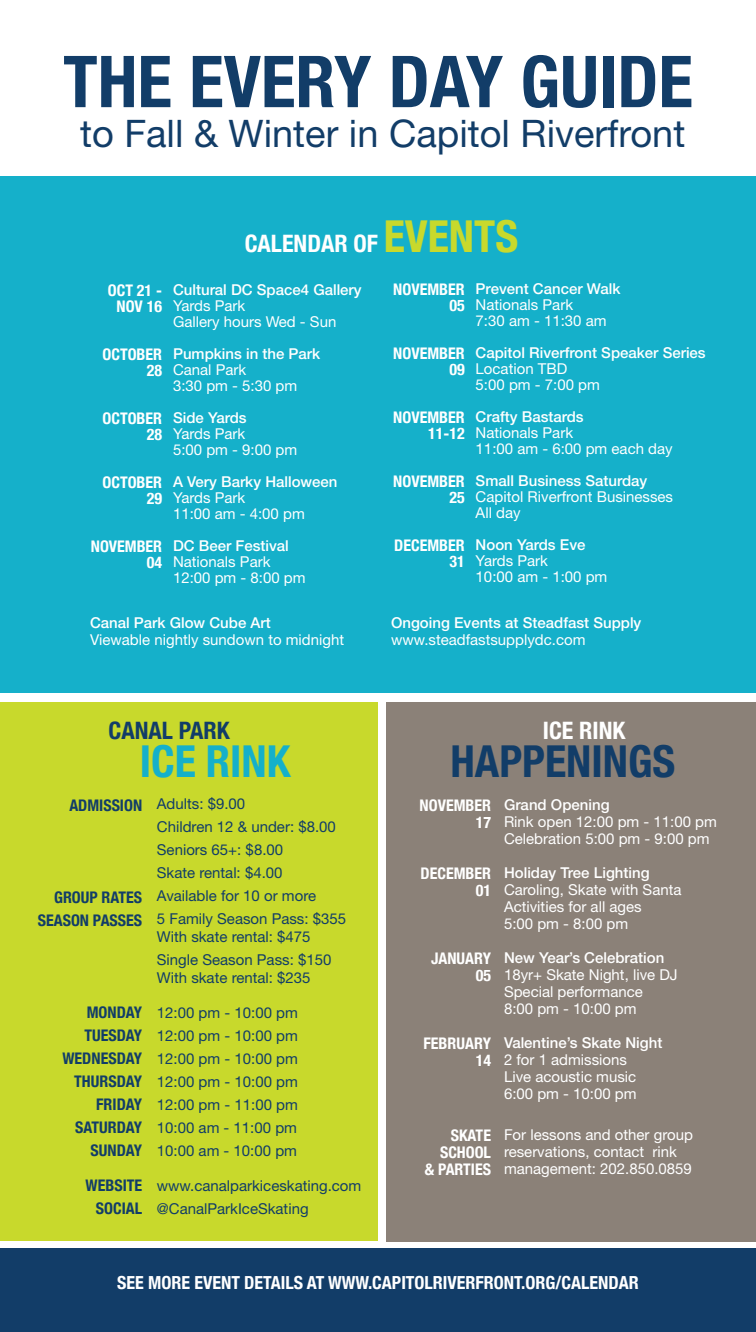
<style>
.page{position:relative;width:756px;height:1332px;background:#fff}
.page>*{position:absolute;margin:0;border:0;box-sizing:border-box;transform-origin:0 0}
.t1{font:700 condensed 71.8px "Helvetica Neue";color:#123d68}
.t2{font:700 condensed 44px "Helvetica Neue";color:#123d68}
.t3{font:700 condensed 44px "Helvetica Neue";color:#15b0ca}
.t4{font:38px "Helvetica Neue LT Std";color:#123d68}
.t5{font:700 condensed 24px "Helvetica Neue";color:#fff}
.t6{font:700 condensed 24px "Helvetica Neue";color:#123d68}
.t7{font:700 condensed 18px "Helvetica Neue";color:#fff}
.t8{font:700 condensed 16px/16px "Helvetica Neue";color:#fff;text-align:right}
.t9{font:700 condensed 16px/23px "Helvetica Neue";color:#123d68;text-align:right}
.t10{font:15px/16px "Helvetica Neue LT Std";color:#fff}
.t11{font:15px/23px "Helvetica Neue LT Std";color:#123d68}
.t12{font:500 15px "Helvetica Neue LT Std";color:#fff}
.s1{font-size:44px;color:#c8d92c}
</style>
<div class="page">
<div style="left:387px;top:702px;width:369px;height:540px;background:#8b8178"></div>
<div style="left:0;top:702px;width:378px;height:538px;background:#c8d92c"></div>
<div style="left:0;top:177px;width:756px;height:516px;background:#15b0ca"></div>
<div style="left:0;top:1249px;width:756px;height:83px;background:#123d68"></div>
<h1 class="t1" style="left:63px;top:22px;width:631px">THE EVERY DAY GUIDE</h1>
<h3 class="t4" style="left:80px;top:111px;width:607px">to Fall &amp; Winter in Capitol Riverfront</h3>
<h3 class="t5" style="left:245px;top:224px;width:275px">CALENDAR OF <span class="s1">EVENTS</span></h3>
<p class="t8" style="left:108px;top:282px;width:56px;text-align:center">OCT 21 -<br>NOV 16</p>
<p class="t8" style="left:103px;top:346px;width:61px">OCTOBER<br>28</p>
<p class="t8" style="left:103px;top:410px;width:61px">OCTOBER<br>28</p>
<p class="t8" style="left:103px;top:474px;width:61px">OCTOBER<br>29</p>
<p class="t8" style="left:91px;top:538px;width:73px">NOVEMBER<br>04</p>
<p class="t12" style="left:173px;top:281px;width:190px">Cultural DC Space4 Gallery</p>
<p class="t10" style="left:173px;top:298px;width:165px">Yards Park<br>Gallery hours Wed - Sun</p>
<p class="t12" style="left:173px;top:345px;width:149px">Pumpkins in the Park</p>
<p class="t10" style="left:173px;top:362px;width:126px">Canal Park<br>3:30 pm - 5:30 pm</p>
<p class="t12" style="left:173px;top:409px;width:75px">Side Yards</p>
<p class="t10" style="left:173px;top:426px;width:126px">Yards Park<br>5:00 pm - 9:00 pm</p>
<p class="t12" style="left:173px;top:473px;width:166px">A Very Barky Halloween</p>
<p class="t10" style="left:173px;top:490px;width:133px">Yards Park<br>11:00 am - 4:00 pm</p>
<p class="t12" style="left:173px;top:537px;width:117px">DC Beer Festival</p>
<p class="t10" style="left:173px;top:554px;width:134px">Nationals Park<br>12:00 pm - 8:00 pm</p>
<p class="t8" style="left:393px;top:280px;width:73px">NOVEMBER<br>05</p>
<p class="t8" style="left:393px;top:344px;width:73px">NOVEMBER<br>09</p>
<p class="t8" style="left:393px;top:408px;width:73px">NOVEMBER<br>11-12</p>
<p class="t8" style="left:393px;top:472px;width:73px">NOVEMBER<br>25</p>
<p class="t8" style="left:394px;top:536px;width:72px">DECEMBER<br>31</p>
<p class="t12" style="left:476px;top:280px;width:146px">Prevent Cancer Walk</p>
<p class="t10" style="left:476px;top:297px;width:132px">Nationals Park<br>7:30 am - 11:30 am</p>
<p class="t12" style="left:476px;top:344px;width:232px">Capitol Riverfront Speaker Series</p>
<p class="t10" style="left:476px;top:361px;width:126px">Location TBD<br>5:00 pm - 7:00 pm</p>
<p class="t12" style="left:476px;top:408px;width:110px">Crafty Bastards</p>
<p class="t10" style="left:476px;top:425px;width:199px">Nationals Park<br>11:00 am - 6:00 pm each day</p>
<p class="t12" style="left:476px;top:472px;width:173px">Small Business Saturday</p>
<p class="t10" style="left:476px;top:489px;width:199px">Capitol Riverfront Businesses<br>All day</p>
<p class="t12" style="left:476px;top:536px;width:111px">Noon Yards Eve</p>
<p class="t10" style="left:476px;top:553px;width:133px">Yards Park<br>10:00 am - 1:00 pm</p>
<p class="t12" style="left:90px;top:614px;width:182px">Canal Park Glow Cube Art</p>
<p class="t10" style="left:90px;top:632px;width:256px">Viewable nightly sundown to midnight</p>
<p class="t12" style="left:391px;top:614px;width:252px">Ongoing Events at Steadfast Supply</p>
<p class="t10" style="left:391px;top:632px;width:196px">www.steadfastsupplydc.com</p>
<h3 class="t6" style="left:108px;top:710px;width:123px">CANAL PARK</h3>
<h3 class="t5" style="left:543px;top:711px;width:84px">ICE RINK</h3>
<h2 class="t3" style="left:140px;top:725px;width:152px">ICE RINK</h2>
<h2 class="t2" style="left:450px;top:724px;width:226px">HAPPENINGS</h2>
<p class="t9" style="left:69px;top:792px;width:74px">ADMISSION</p>
<p class="t9" style="left:38px;top:884px;width:106px">GROUP RATES<br>SEASON PASSES</p>
<p class="t9" style="left:62px;top:999px;width:81px">MONDAY<br>TUESDAY<br>WEDNESDAY<br>THURSDAY<br>FRIDAY<br>SATURDAY<br>SUNDAY</p>
<p class="t9" style="left:86px;top:1172px;width:58px">WEBSITE<br>SOCIAL</p>
<p class="t11" style="left:157px;top:792px;width:191px">Adults: $9.00<br>Children 12 &amp; under: $8.00<br>Seniors 65+: $8.00<br>Skate rental: $4.00<br>Available for 10 or more<br>5 Family Season Pass: $355</p>
<p class="t11" style="left:157px;top:925px;width:176px">With skate rental: $475<br>Single Season Pass: $150</p>
<p class="t11" style="left:157px;top:966px;width:155px">With skate rental: $235</p>
<p class="t11" style="left:157px;top:1001px;width:142px;text-align:justify">12:00 pm - 10:00 pm 12:00 pm - 10:00 pm 12:00 pm - 10:00 pm 12:00 pm - 10:00 pm 12:00 pm - 11:00 pm 10:00 am - 11:00 pm 10:00 am - 10:00 pm</p>
<p class="t11" style="left:157px;top:1174px;width:206px">www.canalparkiceskating.com @CanalParkIceSkating</p>
<p class="t8" style="left:420px;top:796px;width:73px;line-height:17px">NOVEMBER<br>17</p>
<p class="t8" style="left:421px;top:864px;width:72px;line-height:17px">DECEMBER<br>01</p>
<p class="t8" style="left:431px;top:949px;width:61px;line-height:17px">JANUARY<br>05</p>
<p class="t8" style="left:423px;top:1034px;width:69px;line-height:17px">FEBRUARY<br>14</p>
<p class="t8" style="left:425px;top:1126px;width:68px;line-height:17px">SKATE<br>SCHOOL<br>&amp; PARTIES</p>
<p class="t12" style="left:504px;top:796px;width:107px">Grand Opening</p>
<p class="t10" style="left:504px;top:813px;width:214px;line-height:17px">Rink open 12:00 pm - 11:00 pm<br>Celebration 5:00 pm - 9:00 pm</p>
<p class="t12" style="left:504px;top:864px;width:147px">Holiday Tree Lighting</p>
<p class="t10" style="left:504px;top:881px;width:179px;line-height:17px">Caroling, Skate with Santa<br>Activities for all ages<br>5:00 pm - 8:00 pm</p>
<p class="t12" style="left:504px;top:949px;width:162px">New Year’s Celebration</p>
<p class="t10" style="left:504px;top:966px;width:175px;line-height:17px">18yr+ Skate Night, live DJ<br>Special performance<br>8:00 pm - 10:00 pm</p>
<p class="t12" style="left:504px;top:1034px;width:160px">Valentine’s Skate Night</p>
<p class="t10" style="left:504px;top:1051px;width:134px;line-height:17px">2 for 1 admissions<br>Live acoustic music<br>6:00 pm - 10:00 pm</p>
<p class="t10" style="left:504px;top:1126px;width:190px;line-height:17px">For lessons and other group reservations, contact rink management: 202.850.0859</p>
<p class="t7" style="left:117px;top:1267px;width:523px">SEE MORE EVENT DETAILS AT WWW.CAPITOLRIVERFRONT.ORG/CALENDAR</p>
</div>
